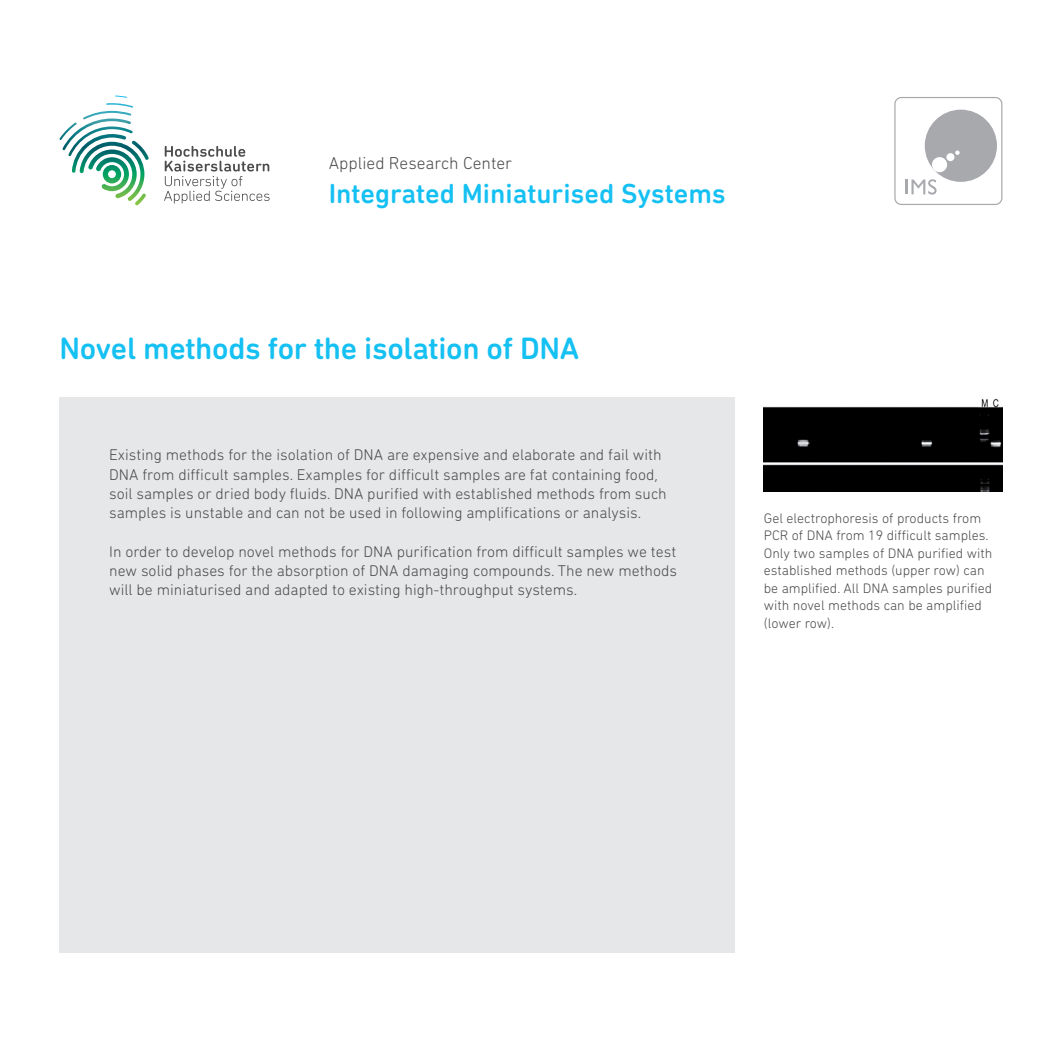
<style>
.page{position:relative;width:1062px;height:1062px;background:#fff}
.page>*{position:absolute;margin:0;border:0;box-sizing:border-box;transform-origin:0 0}
.t1{font:500 31.5px "DIN Next Rounded LT Pro";letter-spacing:-.01em;color:#15c0f2}
.t2{font:500 28px "DIN Next Rounded LT Pro";color:#15c0f2}
.t3{font:300 17.5px "DIN Next Rounded LT Pro";color:#4b4c4d}
.t4{font:300 15.75px/19.2px "DIN Next Rounded LT Pro";color:#4b4c4d}
.t5{font:300 14px/17.5px "DIN Next Rounded LT Pro";color:#4b4c4d}
</style>
<div class="page">
<div style="left:60px;top:397px;width:674px;height:555px;background:#e6e7e9"></div>
<img style="left:764px;top:398px;width:238px;height:93px">
<svg style="left:59px;top:95px;width:90px;height:106px"></svg>
<svg style="left:164px;top:146px;width:105px;height:57px"></svg>
<div style="left:894px;top:97px;width:108px;height:108px;border:1px solid #a8a9ad;border-radius:6px"></div>
<hr style="left:905px;top:179px;width:3px;height:15px;background:#a8a9ad">
<svg style="left:911px;top:179px;width:25px;height:16px"></svg>
<div style="left:924px;top:110px;width:73px;height:72px;background:#a8a9ad;border-radius:50%"></div>
<div style="left:932px;top:157px;width:15px;height:15px;background:#fff;border-radius:50%"></div>
<div style="left:946px;top:153px;width:8px;height:8px;background:#fff;border-radius:50%"></div>
<svg style="left:955px;top:150px;width:4px;height:5px"></svg>
<p class="t3" style="left:329px;top:153px;width:185px">Applied Research Center</p>
<h2 class="t2" style="left:329px;top:177px;width:398px">Integrated Miniaturised Systems</h2>
<h1 class="t1" style="left:60px;top:329px;width:521px">Novel methods for the isolation of DNA</h1>
<p class="t4" style="left:109px;top:445px;width:559px">Existing methods for the isolation of DNA are expensive and elaborate and fail with DNA from difficult samples. Examples for difficult samples are fat containing food, soil samples or dried body fluids. DNA purified with established methods from such samples is unstable and can not be used in following amplifications or analysis.</p>
<p class="t4" style="left:109px;top:541px;width:569px;text-align:justify">In order to develop novel methods for DNA purification from difficult samples we test new solid phases for the absorption of DNA damaging compounds. The new methods will be miniaturised and adapted to existing high-throughput systems.</p>
<p class="t5" style="left:764px;top:509px;width:230px">Gel electrophoresis of products from PCR of DNA from 19 difficult samples.<br>Only two samples of DNA purified with established methods (upper row) can be amplified. All DNA samples purified with novel methods can be amplified (lower row).</p>
</div>
